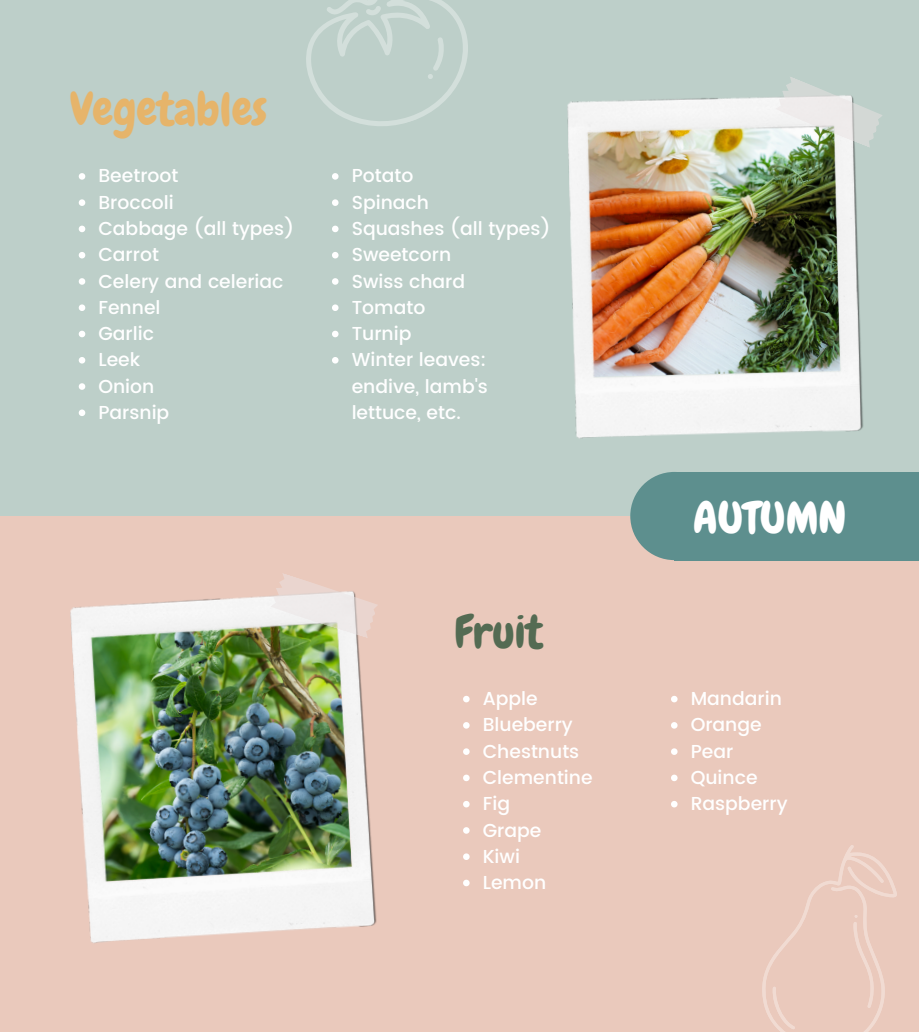
<style>
.page{position:relative;width:919px;height:1032px;background:#fff}
.page>*{position:absolute;margin:0;border:0;box-sizing:border-box;transform-origin:0 0}
.t1{font:45.88px "Chewy";color:#e6b46a}
.t2{font:45.88px "Chewy";color:#546b53}
.t3{font:44.12px "Chewy";color:#fff}
.t4{font:500 18.75px/26.2px "Poppins";color:#fff;text-align:justify}
</style>
<div class="page">
<div style="left:0;top:0;width:919px;height:516px;background:#bdcfc9"></div>
<div style="left:0;top:516px;width:919px;height:515px;background:#eac9bc"></div>
<div style="left:674px;top:472px;width:245px;height:88px;background:#5d8f8e"></div>
<div style="left:630px;top:472px;width:88px;height:88px;background:#5d8f8e;border-radius:50%"></div>
<img style="left:567px;top:97px;width:297px;height:342px">
<svg style="left:774px;top:77px;width:108px;height:71px"></svg>
<svg style="left:79px;top:173px;width:6px;height:7px"></svg>
<svg style="left:79px;top:199px;width:6px;height:7px"></svg>
<svg style="left:79px;top:225px;width:6px;height:7px"></svg>
<svg style="left:79px;top:252px;width:6px;height:6px"></svg>
<svg style="left:79px;top:278px;width:6px;height:7px"></svg>
<svg style="left:79px;top:304px;width:6px;height:7px"></svg>
<svg style="left:79px;top:330px;width:6px;height:7px"></svg>
<svg style="left:79px;top:357px;width:6px;height:6px"></svg>
<svg style="left:79px;top:383px;width:6px;height:7px"></svg>
<svg style="left:79px;top:409px;width:6px;height:7px"></svg>
<svg style="left:332px;top:173px;width:6px;height:7px"></svg>
<svg style="left:332px;top:199px;width:6px;height:7px"></svg>
<svg style="left:332px;top:225px;width:6px;height:7px"></svg>
<svg style="left:332px;top:252px;width:6px;height:6px"></svg>
<svg style="left:332px;top:278px;width:6px;height:7px"></svg>
<svg style="left:332px;top:304px;width:6px;height:7px"></svg>
<svg style="left:332px;top:330px;width:6px;height:7px"></svg>
<svg style="left:332px;top:357px;width:6px;height:6px"></svg>
<svg style="left:306px;top:0;width:162px;height:126px"></svg>
<img style="left:70px;top:596px;width:307px;height:347px">
<img style="left:270px;top:574px;width:107px;height:64px">
<svg style="left:762px;top:845px;width:135px;height:186px"></svg>
<svg style="left:463px;top:695px;width:7px;height:7px"></svg>
<svg style="left:463px;top:722px;width:7px;height:6px"></svg>
<svg style="left:463px;top:748px;width:7px;height:6px"></svg>
<svg style="left:463px;top:774px;width:7px;height:7px"></svg>
<svg style="left:463px;top:801px;width:7px;height:6px"></svg>
<svg style="left:463px;top:827px;width:7px;height:6px"></svg>
<svg style="left:463px;top:853px;width:7px;height:6px"></svg>
<svg style="left:463px;top:879px;width:7px;height:7px"></svg>
<svg style="left:671px;top:696px;width:6px;height:6px"></svg>
<svg style="left:671px;top:722px;width:6px;height:6px"></svg>
<svg style="left:671px;top:748px;width:6px;height:6px"></svg>
<svg style="left:671px;top:774px;width:6px;height:7px"></svg>
<svg style="left:671px;top:801px;width:6px;height:6px"></svg>
<p class="t1" style="left:70px;top:80px;width:198px">Vegetables</p>
<p class="t4" style="left:98px;top:163px;width:82px">Beetroot</p>
<p class="t4" style="left:98px;top:189px;width:77px">Broccoli</p>
<p class="t4" style="left:98px;top:215px;width:197px">Cabbage (all types)</p>
<p class="t4" style="left:98px;top:242px;width:62px">Carrot</p>
<p class="t4" style="left:98px;top:268px;width:186px">Celery and celeriac</p>
<p class="t4" style="left:98px;top:294px;width:64px">Fennel</p>
<p class="t4" style="left:98px;top:320px;width:57px">Garlic</p>
<p class="t4" style="left:98px;top:347px;width:43px">Leek</p>
<p class="t4" style="left:98px;top:373px;width:57px">Onion</p>
<p class="t4" style="left:98px;top:399px;width:72px">Parsnip</p>
<p class="t4" style="left:352px;top:163px;width:63px">Potato</p>
<p class="t4" style="left:352px;top:189px;width:79px">Spinach</p>
<p class="t4" style="left:352px;top:215px;width:200px">Squashes (all types)</p>
<p class="t4" style="left:352px;top:242px;width:101px">Sweetcorn</p>
<p class="t4" style="left:352px;top:268px;width:115px">Swiss chard</p>
<p class="t4" style="left:352px;top:294px;width:75px">Tomato</p>
<p class="t4" style="left:352px;top:320px;width:61px">Turnip</p>
<p class="t4" style="left:352px;top:347px;width:138px">Winter leaves: endive, lamb's lettuce, etc.</p>
<p class="t2" style="left:455px;top:602px;width:90px">Fruit</p>
<p class="t4" style="left:483px;top:685px;width:57px">Apple</p>
<p class="t4" style="left:483px;top:711px;width:92px">Blueberry</p>
<p class="t4" style="left:483px;top:738px;width:98px">Chestnuts</p>
<p class="t4" style="left:483px;top:764px;width:111px">Clementine</p>
<p class="t4" style="left:483px;top:790px;width:29px">Fig</p>
<p class="t4" style="left:483px;top:816px;width:60px">Grape</p>
<p class="t4" style="left:483px;top:843px;width:39px">Kiwi</p>
<p class="t4" style="left:483px;top:869px;width:65px">Lemon</p>
<p class="t3" style="left:693px;top:489px;width:155px">AUTUMN</p>
<p class="t4" style="left:691px;top:685px;width:93px">Mandarin</p>
<p class="t4" style="left:691px;top:711px;width:73px">Orange</p>
<p class="t4" style="left:691px;top:738px;width:44px">Pear</p>
<p class="t4" style="left:691px;top:764px;width:68px">Quince</p>
<p class="t4" style="left:691px;top:790px;width:98px">Raspberry</p>
</div>
